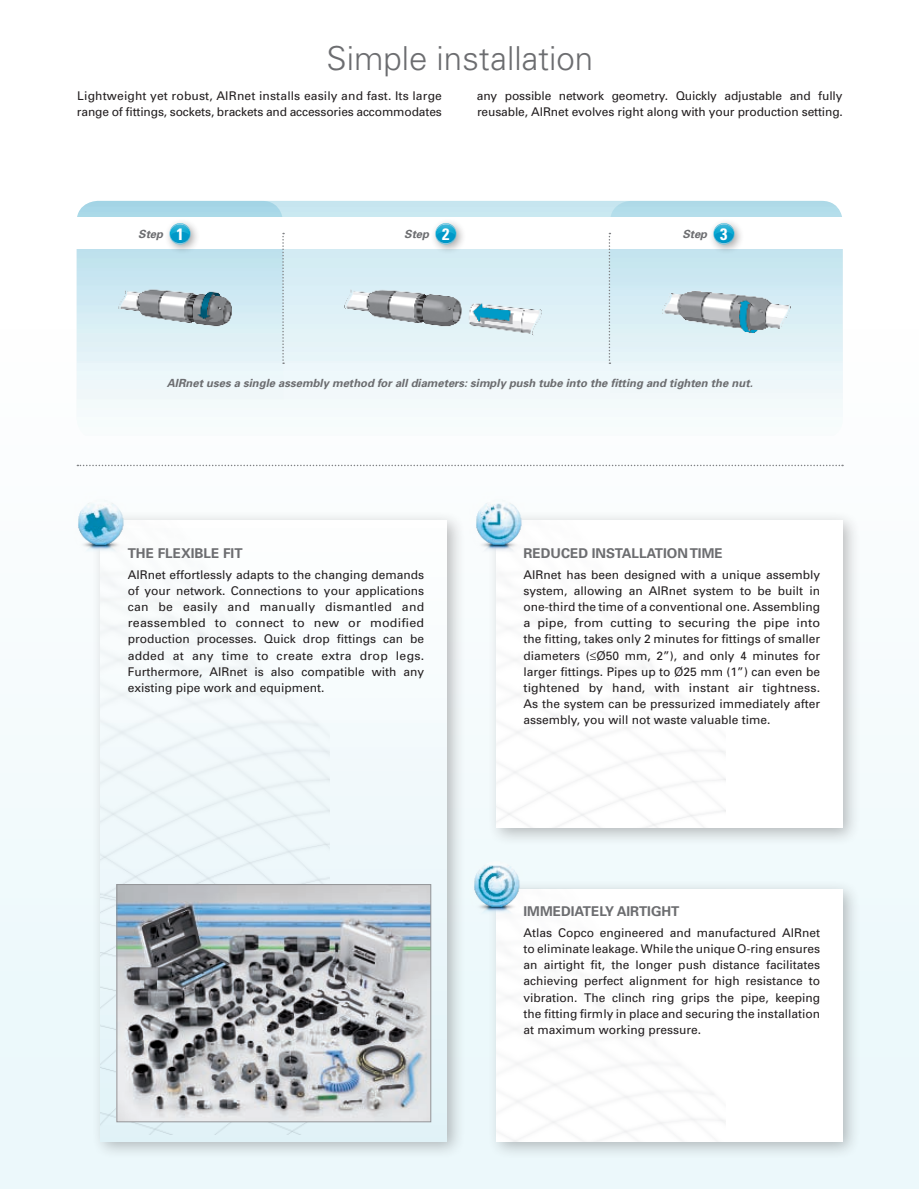
<style>
.page{position:relative;width:919px;height:1189px;background:#fff}
.page>*{position:absolute;margin:0;border:0;box-sizing:border-box;transform-origin:0 0}
.t1{font:300 33px "Univers";color:#6c6d70}
.t2{font:700 condensed 16.5px "Univers";color:#fff}
.t3{font:700 13.5px "Univers";color:#6c6d70}
.t4{font:12px/16.2px "Univers";color:#231f20;text-align:justify}
.t5{font:italic 700 11.25px "Univers";color:#6c6d70}
</style>
<div class="page">
<svg style="left:77px;top:201px;width:765px;height:238px;background:#d2ebf3"></svg>
<svg style="left:77px;top:201px;width:206px;height:238px;background:#badfec"></svg>
<svg style="left:609px;top:201px;width:233px;height:238px;background:#c2e3ee"></svg>
<img style="left:89px;top:262px;width:175px;height:68px">
<div style="left:72px;top:218px;width:771px;height:31px;background:#fff"></div>
<div style="left:429px;top:217px;width:54px;height:44px;background:#231f20;opacity:.4"></div>
<svg style="left:435px;top:223px;width:21px;height:21px"></svg>
<div style="left:706px;top:217px;width:54px;height:44px;background:#231f20;opacity:.4"></div>
<svg style="left:713px;top:223px;width:21px;height:21px"></svg>
<div style="left:0;top:330px;width:918px;height:858px;background:#f4fafc"></div>
<div style="left:485px;top:509px;width:383px;height:343px;background:#231f20;opacity:.3"></div>
<div style="left:496px;top:520px;width:346px;height:307px;background:#fff"></div>
<img style="left:476px;top:503px;width:48px;height:50px">
<div style="left:485px;top:877px;width:383px;height:288px;background:#231f20;opacity:.3"></div>
<div style="left:496px;top:888px;width:346px;height:252px;background:#fff"></div>
<img style="left:474px;top:851px;width:50px;height:64px">
<div style="left:90px;top:509px;width:382px;height:657px;background:#231f20;opacity:.3"></div>
<div style="left:101px;top:520px;width:345px;height:620px;background:linear-gradient(to bottom,#fff,#ddeef3)"></div>
<img style="left:101px;top:520px;width:228px;height:613px">
<img style="left:78px;top:503px;width:51px;height:50px">
<img style="left:118px;top:885px;width:311px;height:234px">
<div style="left:116px;top:883px;width:315px;height:238px;border:1px solid #939598"></div>
<div style="left:163px;top:217px;width:54px;height:44px;background:#231f20;opacity:.4"></div>
<svg style="left:169px;top:223px;width:22px;height:21px"></svg>
<svg style="left:282px;top:233px;width:2px;height:131px"></svg>
<svg style="left:608px;top:233px;width:2px;height:131px"></svg>
<img style="left:311px;top:270px;width:240px;height:91px">
<img style="left:649px;top:262px;width:194px;height:101px">
<svg style="left:77px;top:464px;width:765px;height:2px"></svg>
<h1 class="t1" style="left:326px;top:38px;width:268px">Simple installation</h1>
<p class="t4" style="left:77px;top:87px;width:366px">Lightweight yet robust, AIRnet installs easily and fast. Its large range of fittings, sockets, brackets and accessories accommodates</p>
<p class="t4" style="left:476px;top:87px;width:367px">any possible network geometry. Quickly adjustable and fully reusable, AIRnet evolves right along with your production setting.</p>
<h2 class="t2" style="left:176px;top:224px;width:9px">1</h2>
<h2 class="t2" style="left:442px;top:224px;width:9px">2</h2>
<h2 class="t2" style="left:720px;top:224px;width:9px">3</h2>
<p class="t5" style="left:138px;top:227px;width:26px">Step</p>
<p class="t5" style="left:404px;top:227px;width:26px">Step</p>
<p class="t5" style="left:682px;top:227px;width:26px">Step</p>
<p class="t5" style="left:167px;top:375px;width:587px">AIRnet uses a single assembly method for all diameters: simply push tube into the fitting and tighten the nut.</p>
<p class="t3" style="left:128px;top:544px;width:116px">THE FLEXIBLE FIT</p>
<p class="t4" style="left:128px;top:565px;width:298px">AIRnet effortlessly adapts to the changing demands of your network. Connections to your applications can be easily and manually dismantled and reassembled to connect to new or modified production processes. Quick drop fittings can be added at any time to create extra drop legs.<br>Furthermore, AIRnet is also compatible with any existing pipe work and equipment.</p>
<p class="t3" style="left:523px;top:544px;width:200px">REDUCED INSTALLATION TIME</p>
<p class="t4" style="left:523px;top:565px;width:298px">AIRnet has been designed with a unique assembly system, allowing an AIRnet system to be built in one-third the time of a conventional one. Assembling a pipe, from cutting to securing the pipe into the fitting, takes only 2 minutes for fittings of smaller diameters (≤Ø50 mm, 2”), and only 4 minutes for larger fittings. Pipes up to Ø25 mm (1”) can even be tightened by hand, with instant air tightness.<br>As the system can be pressurized immediately after assembly, you will not waste valuable time.</p>
<p class="t3" style="left:523px;top:902px;width:157px">IMMEDIATELY AIRTIGHT</p>
<p class="t4" style="left:523px;top:923px;width:298px">Atlas Copco engineered and manufactured AIRnet to eliminate leakage. While the unique O-ring ensures an airtight fit, the longer push distance facilitates achieving perfect alignment for high resistance to vibration. The clinch ring grips the pipe, keeping the fitting firmly in place and securing the installation at maximum working pressure.</p>
</div>
